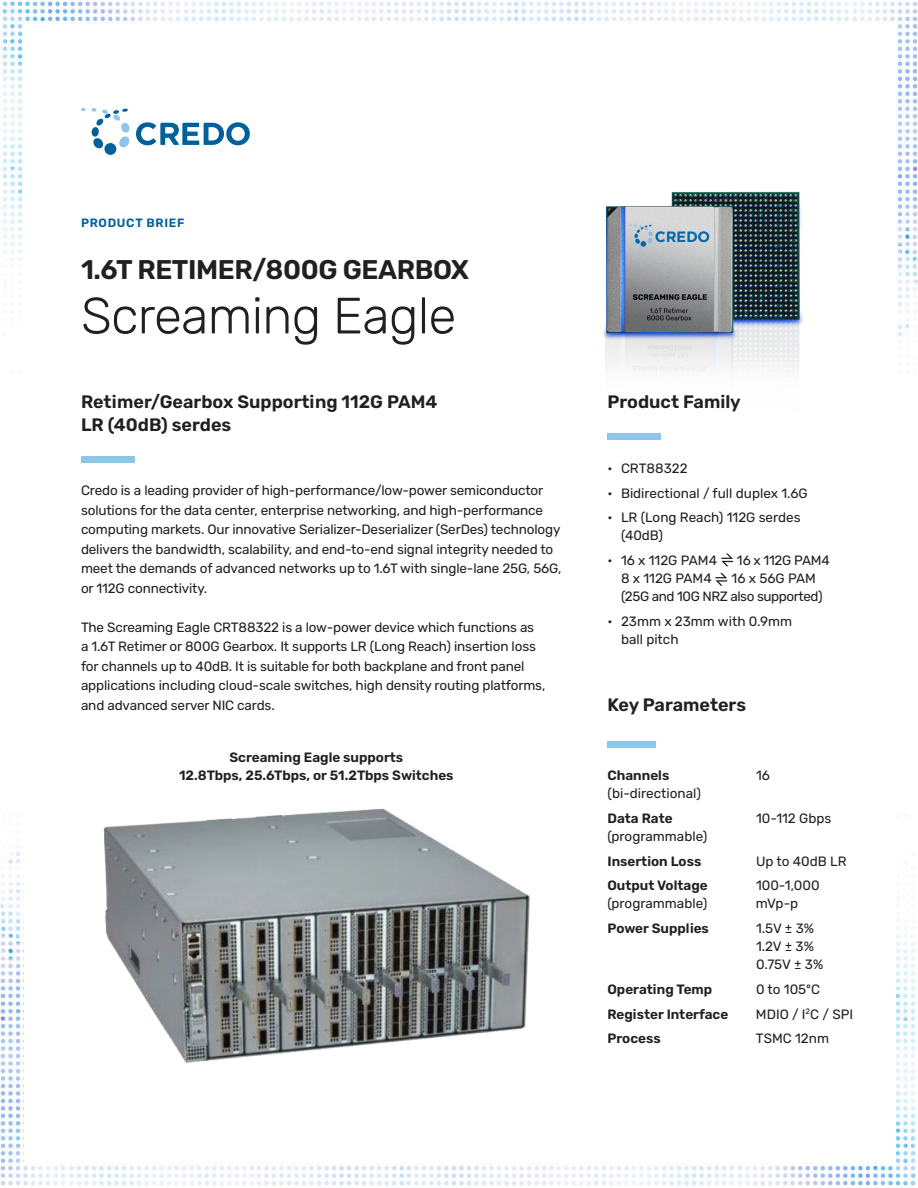
<style>
.page{position:relative;width:918px;height:1188px;background:#fff}
.page>*{position:absolute;margin:0;border:0;box-sizing:border-box;transform-origin:0 0}
.t1{font:300 51px "Rubik";letter-spacing:-.015em;color:#231f20}
.t2{font:300 27px "Rubik";letter-spacing:-.015em;color:#231f20}
.t3{font:300 18px "Rubik";color:#231f20}
.t4{font:13.5px/19.5px "Rubik";letter-spacing:-.01em;color:#231f20}
.t5{font:300 13.5px "Rubik";color:#231f20}
.t6{font:13.5px/18px "Rubik";letter-spacing:-.03em;color:#231f20}
.t7{font:300 12px "Rubik";letter-spacing:.06em;color:#00609c}
</style>
<div class="page">
<img style="left:406px;top:921px;width:510px;height:265px">
<img style="left:0;top:852px;width:404px;height:334px">
<img style="left:2px;top:1px;width:510px;height:259px">
<img style="left:514px;top:1px;width:404px;height:335px">
<div style="left:25px;top:25px;width:871px;height:1138px;background:#fff"></div>
<img style="left:603px;top:191px;width:200px;height:184px">
<div style="left:608px;top:434px;width:54px;height:6px;background:#8dc6e8"></div>
<div style="left:81px;top:456px;width:54px;height:7px;background:#8dc6e8"></div>
<svg style="left:721px;top:554px;width:12px;height:12px"></svg>
<svg style="left:715px;top:573px;width:12px;height:13px"></svg>
<img style="left:103px;top:808px;width:427px;height:255px">
<div style="left:608px;top:741px;width:48px;height:6px;background:#8dc6e8"></div>
<svg style="left:136px;top:122px;width:114px;height:23px"></svg>
<div style="left:104px;top:143px;width:12px;height:12px;background:#00609c;border-radius:50%"></div>
<svg style="left:81px;top:108px;width:49px;height:41px"></svg>
<p class="t7" style="left:81px;top:216px;width:105px">PRODUCT BRIEF</p>
<p class="t2" style="left:81px;top:255px;width:390px">1.6T RETIMER/800G GEARBOX</p>
<p class="t1" style="left:81px;top:287px;width:377px">Screaming Eagle</p>
<p class="t3" style="left:81px;top:392px;width:358px">Retimer/Gearbox Supporting 112G PAM4</p>
<p class="t3" style="left:81px;top:415px;width:152px">LR (40dB) serdes</p>
<p class="t4" style="left:81px;top:481px;width:464px">Credo is a leading provider of high-performance/low-power semiconductor</p>
<p class="t4" style="left:81px;top:501px;width:464px">solutions for the data center, enterprise networking, and high-performance</p>
<p class="t4" style="left:81px;top:520px;width:482px">computing markets. Our innovative Serializer-Deserializer (SerDes) technology delivers the bandwidth, scalability, and end-to-end signal integrity needed to meet the demands of advanced networks up to 1.6T with single-lane 25G, 56G, or 112G connectivity.</p>
<p class="t4" style="left:81px;top:618px;width:466px">The Screaming Eagle CRT88322 is a low-power device which functions as<br>a 1.6T Retimer or 800G Gearbox. It supports LR (Long Reach) insertion loss for channels up to 40dB. It is suitable for both backplane and front panel applications including cloud-scale switches, high density routing platforms, and advanced server NIC cards.</p>
<p class="t5" style="left:229px;top:750px;width:175px">Screaming Eagle supports</p>
<p class="t5" style="left:179px;top:768px;width:276px">12.8Tbps, 25.6Tbps, or 51.2Tbps Switches</p>
<p class="t3" style="left:608px;top:392px;width:135px">Product Family</p>
<p class="t4" style="left:608px;top:459px;width:82px">• CRT88322</p>
<p class="t4" style="left:608px;top:484px;width:202px">• Bidirectional / full duplex 1.6G</p>
<p class="t4" style="left:621px;top:509px;width:181px;line-height:18px;text-indent:-14px">• LR (Long Reach) 112G serdes (40dB)</p>
<p class="t4" style="left:608px;top:551px;width:111px">• 16 x 112G PAM4</p>
<p class="t4" style="left:737px;top:551px;width:94px">16 x 112G PAM4</p>
<p class="t4" style="left:621px;top:569px;width:92px">8 x 112G PAM4</p>
<p class="t6" style="left:621px;top:570px;width:203px;text-indent:111px">16 x 56G PAM (25G and 10G NRZ also supported)</p>
<p class="t4" style="left:621px;top:613px;width:173px;line-height:18px;text-indent:-14px">• 23mm x 23mm with 0.9mm ball pitch</p>
<p class="t3" style="left:608px;top:695px;width:140px">Key Parameters</p>
<p class="t5" style="left:608px;top:768px;width:63px">Channels</p>
<p class="t4" style="left:756px;top:766px;width:15px">16</p>
<p class="t4" style="left:608px;top:784px;width:95px">(bi-directional)</p>
<p class="t5" style="left:608px;top:811px;width:67px">Data Rate</p>
<p class="t4" style="left:756px;top:809px;width:77px">10-112 Gbps</p>
<p class="t4" style="left:608px;top:827px;width:101px">(programmable)</p>
<p class="t5" style="left:608px;top:853px;width:95px">Insertion Loss</p>
<p class="t4" style="left:756px;top:851px;width:92px">Up to 40dB LR</p>
<p class="t5" style="left:608px;top:878px;width:102px">Output Voltage</p>
<p class="t4" style="left:756px;top:876px;width:65px">100-1,000</p>
<p class="t4" style="left:608px;top:894px;width:101px">(programmable)</p>
<p class="t4" style="left:756px;top:894px;width:44px">mVp-p</p>
<p class="t5" style="left:608px;top:921px;width:103px">Power Supplies</p>
<p class="t4" style="left:756px;top:920px;width:69px;line-height:18px">1.5V ± 3%<br>1.2V ± 3%<br>0.75V ± 3%</p>
<p class="t5" style="left:608px;top:982px;width:106px">Operating Temp</p>
<p class="t4" style="left:756px;top:980px;width:66px">0 to 105ºC</p>
<p class="t5" style="left:608px;top:1006px;width:122px">Register Interface</p>
<p class="t4" style="left:756px;top:1004px;width:99px">MDIO / I<sup>2</sup>C / SPI</p>
<p class="t5" style="left:608px;top:1031px;width:55px">Process</p>
<p class="t4" style="left:756px;top:1029px;width:75px">TSMC 12nm</p>
</div>
